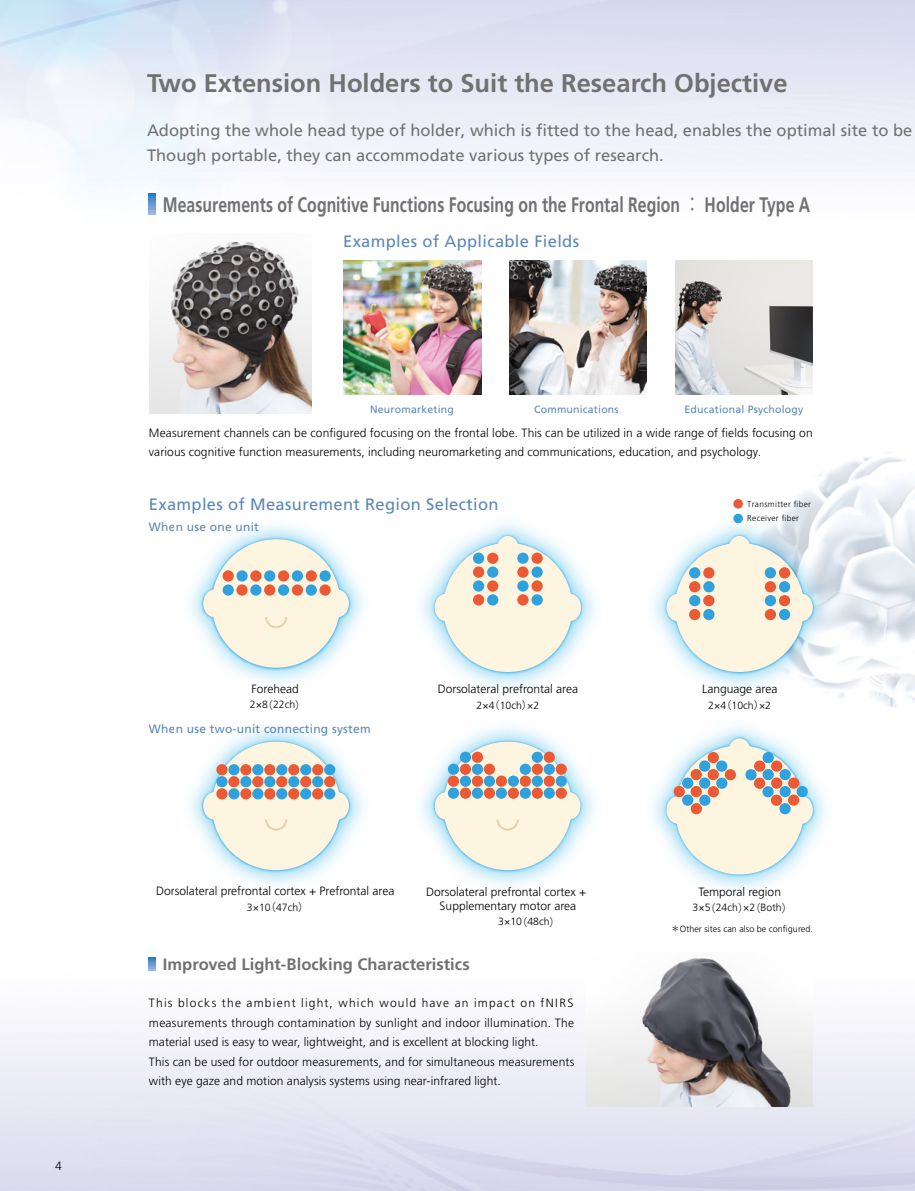
<style>
.page{position:relative;width:915px;height:1191px;background:#fff}
.page>*{position:absolute;margin:0;border:0;box-sizing:border-box;transform-origin:0 0}
.t1{font:700 25.5px "Frutiger LT Std";color:#727171}
.t2{font:700 21px "Frutiger LT Std";letter-spacing:.005em;color:#727171;scale:.75 1}
.t3{font:16.5px/25.5px "Frutiger LT Std";color:#727171}
.t4{font:16.5px "Frutiger LT Std";letter-spacing:.02em;color:#5d87b7}
.t5{font:700 16.5px "Frutiger LT Std";color:#727171}
.t6{font:300 12px/19.5px "Frutiger LT Std";letter-spacing:.005em;color:#000}
.t7{font:12px "Frutiger LT Std";letter-spacing:.02em;color:#5d87b7}
.t8{font:300 10.5px "Frutiger LT Std";color:#000}
.t9{font:10.5px "Frutiger LT Std";letter-spacing:.02em;color:#5d87b7}
.t10{font:300 9px "Frutiger LT Std";color:#000}
.t11{font:300 8.4px/13.8px "Frutiger LT Std";letter-spacing:.04em;color:#000}
.s1{font-family:"Koz Go Pro";font-weight:400}
</style>
<div class="page">
<img style="left:0;top:959px;width:914px;height:232px">
<img style="left:0;top:0;width:914px;height:215px">
<img style="left:740px;top:457px;width:174px;height:251px">
<img style="left:149px;top:242px;width:162px;height:171px">
<img style="left:343px;top:260px;width:138px;height:134px">
<img style="left:509px;top:260px;width:137px;height:134px">
<img style="left:675px;top:260px;width:137px;height:134px">
<img style="left:585px;top:958px;width:227px;height:148px">
<img style="left:431px;top:532px;width:153px;height:143px">
<svg style="left:434px;top:536px;width:147px;height:136px"></svg>
<div style="left:517px;top:552px;width:11px;height:12px;background:#2fa1dc;border-radius:50%"></div>
<div style="left:517px;top:566px;width:11px;height:12px;background:#eb5a35;border-radius:50%"></div>
<div style="left:517px;top:580px;width:11px;height:11px;background:#2fa1dc;border-radius:50%"></div>
<div style="left:517px;top:594px;width:11px;height:11px;background:#eb5a35;border-radius:50%"></div>
<div style="left:531px;top:552px;width:11px;height:12px;background:#eb5a35;border-radius:50%"></div>
<div style="left:531px;top:566px;width:11px;height:12px;background:#2fa1dc;border-radius:50%"></div>
<div style="left:531px;top:580px;width:11px;height:11px;background:#eb5a35;border-radius:50%"></div>
<div style="left:531px;top:594px;width:11px;height:11px;background:#2fa1dc;border-radius:50%"></div>
<div style="left:473px;top:552px;width:11px;height:12px;background:#2fa1dc;border-radius:50%"></div>
<div style="left:473px;top:566px;width:11px;height:12px;background:#eb5a35;border-radius:50%"></div>
<div style="left:473px;top:580px;width:11px;height:11px;background:#2fa1dc;border-radius:50%"></div>
<div style="left:473px;top:594px;width:11px;height:11px;background:#eb5a35;border-radius:50%"></div>
<div style="left:487px;top:552px;width:11px;height:12px;background:#eb5a35;border-radius:50%"></div>
<div style="left:487px;top:566px;width:11px;height:12px;background:#2fa1dc;border-radius:50%"></div>
<div style="left:487px;top:580px;width:11px;height:11px;background:#eb5a35;border-radius:50%"></div>
<div style="left:487px;top:594px;width:11px;height:11px;background:#2fa1dc;border-radius:50%"></div>
<img style="left:200px;top:536px;width:152px;height:135px">
<svg style="left:203px;top:539px;width:146px;height:128px"></svg>
<img style="left:653px;top:507px;width:188px;height:194px">
<img style="left:663px;top:532px;width:153px;height:143px">
<svg style="left:666px;top:536px;width:146px;height:136px"></svg>
<div style="left:764px;top:567px;width:11px;height:11px;background:#2fa1dc;border-radius:50%"></div>
<div style="left:764px;top:581px;width:11px;height:11px;background:#eb5a35;border-radius:50%"></div>
<div style="left:764px;top:595px;width:11px;height:11px;background:#2fa1dc;border-radius:50%"></div>
<div style="left:764px;top:609px;width:11px;height:11px;background:#eb5a35;border-radius:50%"></div>
<div style="left:778px;top:567px;width:12px;height:11px;background:#eb5a35;border-radius:50%"></div>
<div style="left:778px;top:581px;width:12px;height:11px;background:#2fa1dc;border-radius:50%"></div>
<div style="left:778px;top:595px;width:12px;height:11px;background:#eb5a35;border-radius:50%"></div>
<div style="left:778px;top:609px;width:12px;height:11px;background:#2fa1dc;border-radius:50%"></div>
<div style="left:688px;top:567px;width:12px;height:11px;background:#2fa1dc;border-radius:50%"></div>
<div style="left:688px;top:581px;width:12px;height:11px;background:#eb5a35;border-radius:50%"></div>
<div style="left:688px;top:595px;width:12px;height:11px;background:#2fa1dc;border-radius:50%"></div>
<div style="left:688px;top:609px;width:12px;height:11px;background:#eb5a35;border-radius:50%"></div>
<div style="left:703px;top:567px;width:11px;height:11px;background:#eb5a35;border-radius:50%"></div>
<div style="left:703px;top:581px;width:11px;height:11px;background:#2fa1dc;border-radius:50%"></div>
<div style="left:703px;top:595px;width:11px;height:11px;background:#eb5a35;border-radius:50%"></div>
<div style="left:703px;top:609px;width:11px;height:11px;background:#2fa1dc;border-radius:50%"></div>
<img style="left:200px;top:738px;width:152px;height:135px">
<svg style="left:203px;top:741px;width:146px;height:129px"></svg>
<img style="left:431px;top:738px;width:152px;height:135px">
<svg style="left:434px;top:741px;width:146px;height:129px"></svg>
<img style="left:663px;top:735px;width:153px;height:143px">
<svg style="left:666px;top:738px;width:146px;height:136px"></svg>
<svg style="left:149px;top:957px;width:6px;height:13px"></svg>
<div style="left:733px;top:499px;width:9px;height:9px;background:#eb5a35;border-radius:50%"></div>
<div style="left:733px;top:514px;width:9px;height:9px;background:#2fa1dc;border-radius:50%"></div>
<svg style="left:149px;top:194px;width:6px;height:20px"></svg>
<p class="t6" style="left:55px;top:1156px;width:8px">4</p>
<h1 class="t1" style="left:147px;top:68px;width:642px">Two Extension Holders to Suit the Research Objective</h1>
<h3 class="t3" style="left:147px;top:118px;width:766px">Adopting the whole head type of holder, which is fitted to the head, enables the optimal site to be<br>Though portable, they can accommodate various types of research.</h3>
<h2 class="t2" style="left:163px;top:193px;width:864px">Measurements of Cognitive Functions Focusing on the Frontal Region <span class="s1">：</span> Holder Type A</h2>
<h3 class="t4" style="left:343px;top:231px;width:237px">Examples of Applicable Fields</h3>
<p class="t9" style="left:370px;top:403px;width:85px">Neuromarketing</p>
<p class="t9" style="left:534px;top:403px;width:86px">Communications</p>
<p class="t9" style="left:684px;top:403px;width:120px">Educational Psychology</p>
<p class="t6" style="left:149px;top:423px;width:665px">Measurement channels can be configured focusing on the frontal lobe. This can be utilized in a wide range of fields focusing on various cognitive function measurements, including neuromarketing and communications, education, and psychology.</p>
<h3 class="t4" style="left:149px;top:494px;width:351px">Examples of Measurement Region Selection</h3>
<p class="t11" style="left:747px;top:497px;width:65px">Transmitter fiber<br>Receiver fiber</p>
<p class="t7" style="left:149px;top:519px;width:111px">When use one unit</p>
<p class="t6" style="left:251px;top:679px;width:49px">Forehead</p>
<p class="t6" style="left:437px;top:679px;width:142px">Dorsolateral prefrontal area</p>
<p class="t6" style="left:702px;top:679px;width:77px">Language area</p>
<p class="t8" style="left:250px;top:698px;width:57px">2×8<span class="s1">（</span>22ch<span class="s1">）</span></p>
<p class="t8" style="left:476px;top:699px;width:64px">2×4<span class="s1">（</span>10ch<span class="s1">）</span>×2</p>
<p class="t8" style="left:708px;top:699px;width:64px">2×4<span class="s1">（</span>10ch<span class="s1">）</span>×2</p>
<p class="t7" style="left:149px;top:722px;width:223px">When use two-unit connecting system</p>
<p class="t6" style="left:156px;top:881px;width:240px">Dorsolateral prefrontal cortex + Prefrontal area</p>
<p class="t6" style="left:426px;top:884px;width:162px;line-height:13.8px;text-align:center">Dorsolateral prefrontal cortex +<br>Supplementary motor area</p>
<p class="t6" style="left:698px;top:882px;width:84px">Temporal region</p>
<p class="t8" style="left:247px;top:901px;width:63px">3×10<span class="s1">（</span>47ch<span class="s1">）</span></p>
<p class="t8" style="left:692px;top:901px;width:101px">3×5<span class="s1">（</span>24ch<span class="s1">）</span>×2<span class="s1">（</span>Both<span class="s1">）</span></p>
<p class="t8" style="left:498px;top:915px;width:63px">3×10<span class="s1">（</span>48ch<span class="s1">）</span></p>
<h3 class="t5" style="left:163px;top:955px;width:308px">Improved Light-Blocking Characteristics</h3>
<p class="t6" style="left:149px;top:993px;width:427px">This blocks the ambient light, which would have an impact on fNIRS measurements through contamination by sunlight and indoor illumination. The material used is easy to wear, lightweight, and is excellent at blocking light.<br>This can be used for outdoor measurements, and for simultaneous measurements with eye gaze and motion analysis systems using near-infrared light.</p>
<p class="t10" style="left:670px;top:923px;width:143px"><span class="s1">＊</span>Other sites can also be configured.</p>
</div>
